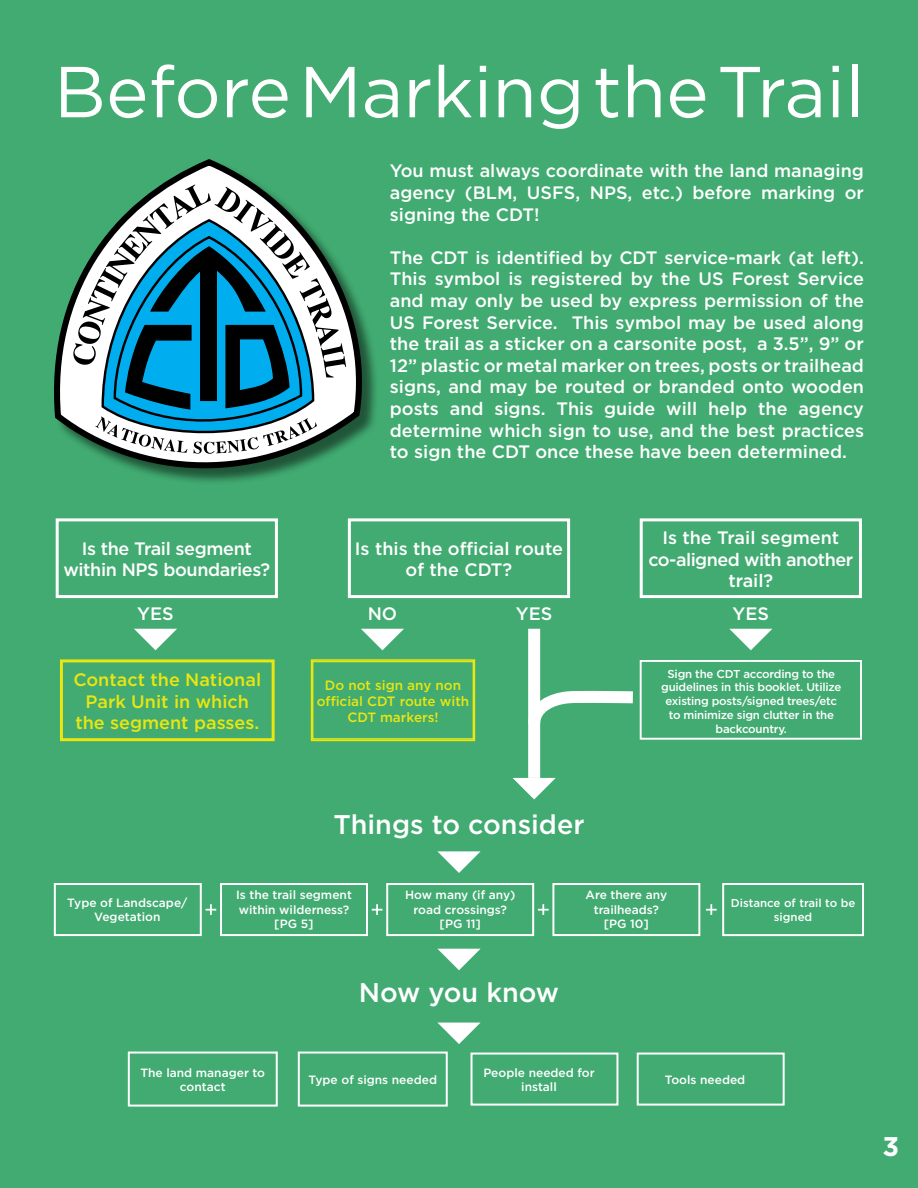
<style>
.page{position:relative;width:918px;height:1188px;background:#41ab71}
.page>*{position:absolute;margin:0;border:0;box-sizing:border-box;transform-origin:0 0}
.t1{font:72px "Gotham";color:#fff}
.t2{font:500 27px "Gotham";color:#fff}
.t3{font:700 27px "Gotham";color:#fff}
.t4{font:500 18px/21.6px "Gotham";color:#fff;text-align:justify}
.t5{font:500 18px/21.6px "Gotham";color:#e9e611;text-align:center}
.t6{font:500 18px/21.6px "Gotham";letter-spacing:-.03em;color:#fff;text-align:center}
.t7{font:500 18px/21.6px "Gotham";letter-spacing:-.02em;color:#fff;text-align:center}
.t8{font:500 13.5px/16.2px "Gotham";color:#e9e611;text-align:center}
.t9{font:500 12px/14.4px "Gotham";color:#fff;text-align:center}
.t10{font:500 11.55px/13.8px "Gotham";letter-spacing:-.02em;color:#fff;text-align:center}
.t11{font:500 11.55px/13.8px "Gotham";color:#fff;text-align:center}
</style>
<div class="page">
<div style="left:348px;top:518px;width:222px;height:80px;border:3px solid #fff"></div>
<div style="left:311px;top:659px;width:164px;height:82px;border:2px solid #e9e611"></div>
<div style="left:54px;top:883px;width:148px;height:53px;border:2px solid #fff"></div>
<div style="left:640px;top:518px;width:222px;height:80px;border:3px solid #fff"></div>
<div style="left:56px;top:518px;width:222px;height:80px;border:3px solid #fff"></div>
<div style="left:640px;top:660px;width:222px;height:80px;border:2px solid #fff"></div>
<div style="left:220px;top:883px;width:148px;height:53px;border:2px solid #fff"></div>
<div style="left:722px;top:883px;width:142px;height:53px;border:2px solid #fff"></div>
<div style="left:386px;top:883px;width:148px;height:53px;border:2px solid #fff"></div>
<div style="left:471px;top:1053px;width:147px;height:53px;border:2px solid #fff"></div>
<div style="left:552px;top:883px;width:148px;height:53px;border:2px solid #fff"></div>
<div style="left:637px;top:1053px;width:148px;height:53px;border:2px solid #fff"></div>
<svg style="left:134px;top:629px;width:43px;height:21px"></svg>
<svg style="left:361px;top:629px;width:43px;height:21px"></svg>
<svg style="left:513px;top:778px;width:43px;height:22px"></svg>
<svg style="left:729px;top:629px;width:43px;height:21px"></svg>
<svg style="left:438px;top:949px;width:42px;height:21px"></svg>
<svg style="left:438px;top:1023px;width:42px;height:21px"></svg>
<svg style="left:437px;top:851px;width:44px;height:22px"></svg>
<svg style="left:206px;top:904px;width:10px;height:11px"></svg>
<svg style="left:372px;top:904px;width:10px;height:11px"></svg>
<svg style="left:538px;top:904px;width:11px;height:11px"></svg>
<svg style="left:706px;top:904px;width:11px;height:11px"></svg>
<div style="left:128px;top:1052px;width:150px;height:55px;border:2px solid #fff"></div>
<div style="left:528px;top:629px;width:12px;height:149px;background:#fff"></div>
<svg style="left:528px;top:683px;width:115px;height:53px"></svg>
<div style="left:60px;top:659px;width:215px;height:82px;border:3px solid #e9e611"></div>
<div style="left:298px;top:1052px;width:150px;height:55px;border:2px solid #fff"></div>
<div style="left:55px;top:161px;width:325px;height:325px;background:#000;opacity:.5"></div>
<svg style="left:54px;top:159px;width:318px;height:326px"></svg>
<svg style="left:72px;top:185px;width:274px;height:269px;background:#5d97a1"></svg>
<h1 class="t1" style="left:54px;top:52px;width:812px">Before Marking the Trail</h1>
<p class="t7" style="left:63px;top:537px;width:208px">Is the Trail segment within NPS boundaries?</p>
<p class="t4" style="left:390px;top:160px;width:476px">You must always coordinate with the land managing agency (BLM, USFS, NPS, etc.) before marking or signing the CDT!</p>
<p class="t4" style="left:390px;top:246px;width:476px">The CDT is identified by CDT service-mark (at left).<br>This symbol is registered by the US Forest Service and may only be used by express permission of the US Forest Service. This symbol may be used along the trail as a sticker on a carsonite post, a 3.5”, 9” or 12” plastic or metal marker on trees, posts or trailhead signs, and may be routed or branded onto wooden posts and signs. This guide will help the agency determine which sign to use, and the best practices to sign the CDT once these have been determined.</p>
<p class="t4" style="left:355px;top:537px;width:210px;text-align:center">Is this the official route of the CDT?</p>
<p class="t6" style="left:648px;top:527px;width:206px">Is the Trail segment co-aligned with another trail?</p>
<p class="t4" style="left:137px;top:603px;width:38px">YES</p>
<p class="t4" style="left:368px;top:603px;width:31px">NO</p>
<p class="t4" style="left:516px;top:603px;width:38px">YES</p>
<p class="t4" style="left:733px;top:603px;width:38px">YES</p>
<p class="t5" style="left:73px;top:669px;width:189px">Contact the National<br>Park Unit in which the segment passes.</p>
<p class="t8" style="left:317px;top:676px;width:154px">Do not sign any non official CDT route with<br>CDT markers!</p>
<p class="t10" style="left:661px;top:666px;width:182px">Sign the CDT according to the guidelines in this booklet. Utilize existing posts/signed trees/etc to minimize sign clutter in the backcountry.</p>
<h2 class="t2" style="left:334px;top:809px;width:252px">Things to consider</h2>
<p class="t9" style="left:67px;top:895px;width:122px">Type of Landscape/<br>Vegetation</p>
<p class="t9" style="left:236px;top:888px;width:117px">Is the trail segment within wilderness? [PG 5]</p>
<p class="t9" style="left:405px;top:888px;width:112px">How many (if any) road crossings? [PG 11]</p>
<h2 class="t2" style="left:359px;top:977px;width:202px">Now you know</h2>
<p class="t9" style="left:586px;top:888px;width:83px">Are there any trailheads? [PG 10]</p>
<p class="t11" style="left:731px;top:896px;width:126px">Distance of trail to be signed</p>
<p class="t9" style="left:140px;top:1065px;width:126px">The land manager to contact</p>
<p class="t9" style="left:308px;top:1072px;width:130px">Type of signs needed</p>
<p class="t9" style="left:483px;top:1065px;width:113px">People needed for install</p>
<p class="t9" style="left:665px;top:1072px;width:82px">Tools needed</p>
<h2 class="t3" style="left:883px;top:1131px;width:18px">3</h2>
</div>
